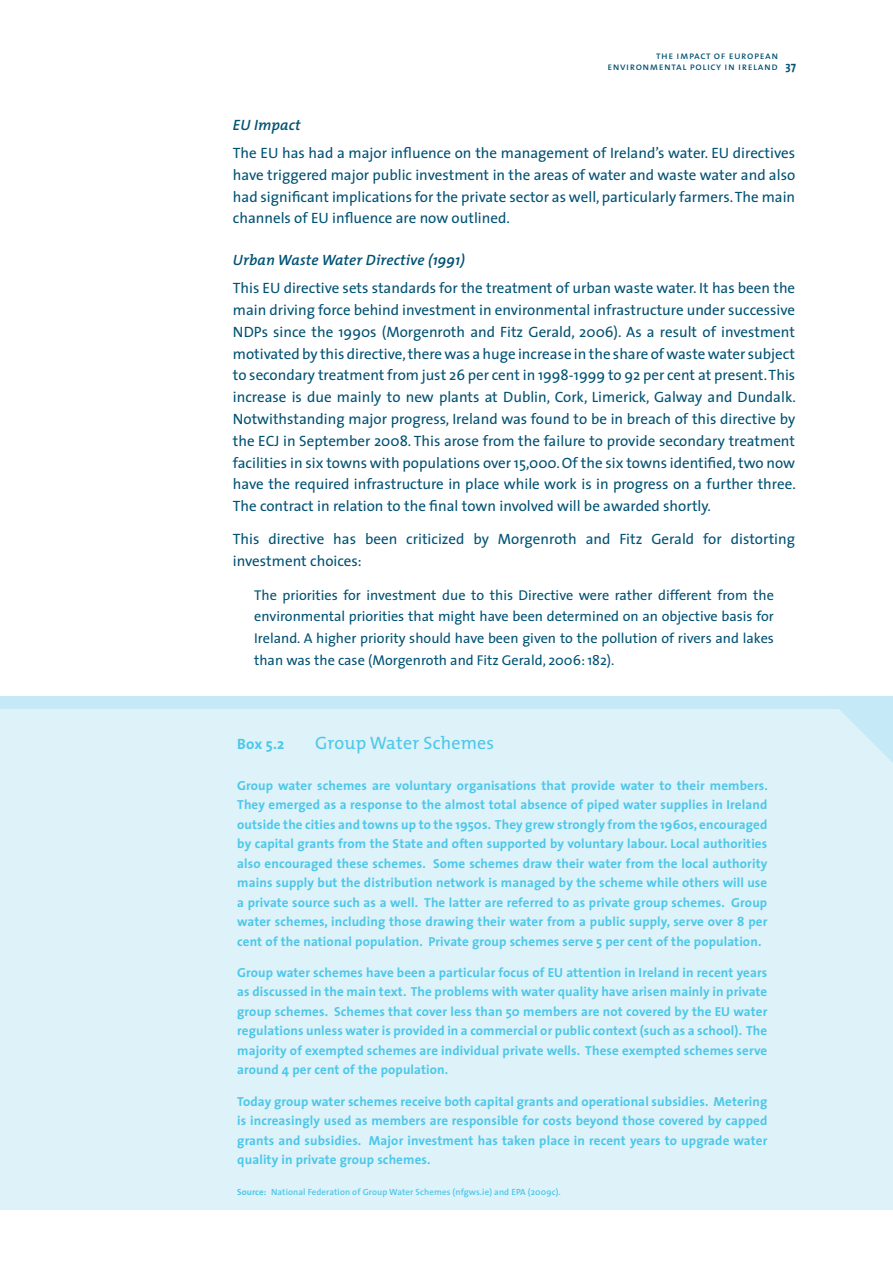
<style>
.page{position:relative;width:893px;height:1263px;background:#fff}
.page>*{position:absolute;margin:0;border:0;box-sizing:border-box;transform-origin:0 0}
.t1{font:18px "The Mix";letter-spacing:.01em;color:#4dc7e9}
.t2{font:15px/21.8px "The Sans";color:#005273;text-align:justify}
.t3{font:italic 600 15px "The Mix";letter-spacing:.01em;color:#005273}
.t4{font:700 15px "The Mix";color:#4dc7e9}
.t5{font:14.25px/21.8px "The Sans";color:#005273;text-align:justify}
.t6{font:700 13.2px/19.5px "The Sans";letter-spacing:.01em;color:#4dc7e9;text-align:justify}
.t7{font:10.5px/11.2px "The Sans Caps";letter-spacing:.05em;color:#005273}
.t8{font:600 9px "The Sans";letter-spacing:.01em;color:#4dc7e9}
.s1{font-family:"The Sans";font-weight:700;font-size:12px}
.s2{font-weight:700}
</style>
<div class="page">
<div style="left:0;top:696px;width:893px;height:513px;background:#ddf2f9"></div>
<div style="left:0;top:696px;width:893px;height:13px;background:#c5e9f6"></div>
<svg style="left:839px;top:709px;width:54px;height:54px"></svg>
<p class="t7" style="left:608px;top:49px;width:190px;text-indent:48px">the impact of european environmental policy in ireland <span class="s1">37</span></p>
<p class="t3" style="left:233px;top:112px;width:69px">EU Impact</p>
<p class="t2" style="left:233px;top:142px;width:564px">The EU has had a major influence on the management of Ireland’s water. EU directives have triggered major public investment in the areas of water and waste water and also had significant implications for the private sector as well, particularly farmers. The main channels of EU influence are now outlined.</p>
<p class="t3" style="left:233px;top:248px;width:234px">Urban Waste Water Directive (1991)</p>
<p class="t2" style="left:233px;top:277px;width:564px">This EU directive sets standards for the treatment of urban waste water. It has been the main driving force behind investment in environmental infrastructure under successive NDPs since the 1990s (Morgenroth and Fitz Gerald, 2006). As a result of investment motivated by this directive, there was a huge increase in the share of waste water subject to secondary treatment from just 26 per cent in 1998-1999 to 92 per cent at present. This increase is due mainly to new plants at Dublin, Cork, Limerick, Galway and Dundalk.<br>Notwithstanding major progress, Ireland was found to be in breach of this directive by the ECJ in September 2008. This arose from the failure to provide secondary treatment facilities in six towns with populations over 15,000. Of the six towns identified, two now have the required infrastructure in place while work is in progress on a further three.<br>The contract in relation to the final town involved will be awarded shortly.</p>
<p class="t2" style="left:233px;top:528px;width:564px">This directive has been criticized by Morgenroth and Fitz Gerald for distorting investment choices:</p>
<p class="t5" style="left:254px;top:583px;width:521px">The priorities for investment due to this Directive were rather different from the environmental priorities that might have been determined on an objective basis for Ireland. A higher priority should have been given to the pollution of rivers and lakes than was the case (Morgenroth and Fitz Gerald, 2006: 182).</p>
<p class="t4" style="left:237px;top:731px;width:49px">Box 5.2</p>
<h1 class="t1" style="left:315px;top:728px;width:180px">Group Water Schemes</h1>
<p class="t6" style="left:237px;top:775px;width:532px">Group water schemes are voluntary organisations that provide water to their members.<br>They emerged as a response to the almost total absence of piped water supplies in Ireland outside the cities and towns up to the 1950s. They grew strongly from the 1960s, encouraged by capital grants from the State and often supported by voluntary labour. Local authorities also encouraged these schemes. Some schemes draw their water from the local authority mains supply but the distribution network is managed by the scheme while others will use a private source such as a well. The latter are referred to as private group schemes. Group water schemes, including those drawing their water from a public supply, serve over 8 per cent of the national population. Private group schemes serve 5 per cent of the population.</p>
<p class="t6" style="left:237px;top:962px;width:532px">Group water schemes have been a particular focus of EU attention in Ireland in recent years as discussed in the main text. The problems with water quality have arisen mainly in private group schemes. Schemes that cover less than 50 members are not covered by the EU water regulations unless water is provided in a commercial or public context (such as a school). The majority of exempted schemes are individual private wells. These exempted schemes serve around 4 per cent of the population.</p>
<p class="t6" style="left:237px;top:1091px;width:532px">Today group water schemes receive both capital grants and operational subsidies. Metering is increasingly used as members are responsible for costs beyond those covered by capped grants and subsidies. Major investment has taken place in recent years to upgrade water quality in private group schemes.</p>
<p class="t8" style="left:237px;top:1185px;width:325px"><span class="s2">Source:</span> National Federation of Group Water Schemes (nfgws.ie) and EPA (2009c).</p>
</div>
